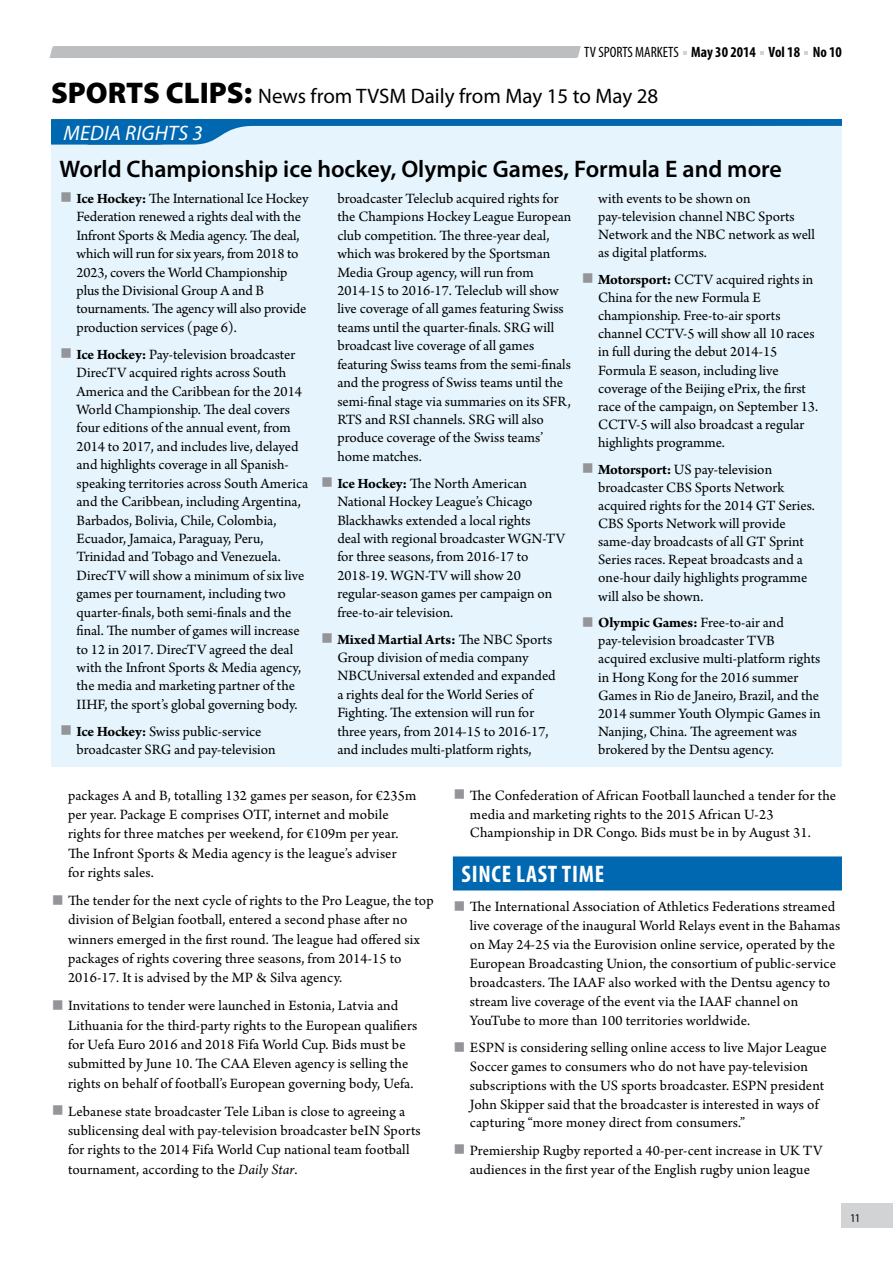
<style>
.page{position:relative;width:893px;height:1263px;background:#fff}
.page>*{position:absolute;margin:0;border:0;box-sizing:border-box;transform-origin:0 0}
.t1{font:600 24px "Myriad Pro";color:#000}
.t2{font:700 condensed 24px "Myriad Pro";color:#fff}
.t3{font:21px/36.5px "Myriad Pro";color:#000}
.t4{font:15px/18.5px "Arno Pro";color:#000}
.t5{font:700 condensed 15px "Myriad Pro";color:#000}
.t6{font:condensed 12px "Myriad Pro";color:#000}
.s1{font-weight:400}
.s2{font-weight:900;font-size:30px}
.s3{font-style:italic;color:#fff}
.s4{font-weight:700;font-size:42px;color:#939598}
.s5{font-weight:700}
.s6{font-style:italic}
</style>
<div class="page">
<div style="left:842px;top:1204px;width:51px;height:24px;background:#d1d3d4"></div>
<div style="left:50px;top:46px;width:531px;height:12px;background:#bcbec0"></div>
<div style="left:51px;top:119px;width:791px;height:648px;background:#e6f5fd"></div>
<svg style="left:51px;top:119px;width:791px;height:26px"></svg>
<div style="left:453px;top:856px;width:389px;height:34px;background:#0068b0"></div>
<p class="t5" style="left:584px;top:43px;width:259px"><span class="s1">TV SPORTS MARKETS</span> MAY 30 2014 VOL 18 NO 10</p>
<h2 class="t3" style="left:64px;top:78px;width:596px;text-indent:-13px"><span class="s2">SPORTS CLIPS:</span> News from TVSM Daily from May 15 to May 28<br><span class="s3">MEDIA RIGHTS 3</span></h2>
<h1 class="t1" style="left:60px;top:154px;width:724px">World Championship ice hockey, Olympic Games, Formula E and more</h1>
<p class="t4" style="left:77px;top:190px;width:233px;text-indent:-17px"><span class="s4">■</span> <span class="s5">Ice Hockey:</span> The International Ice Hockey Federation renewed a rights deal with the Infront Sports &amp; Media agency. The deal, which will run for six years, from 2018 to 2023, covers the World Championship plus the Divisional Group A and B tournaments. The agency will also provide production services (page 6).</p>
<p class="t4" style="left:77px;top:346px;width:233px;text-indent:-17px"><span class="s4">■</span> <span class="s5">Ice Hockey:</span> Pay-television broadcaster DirecTV acquired rights across South America and the Caribbean for the 2014<br>World Championship. The deal covers four editions of the annual event, from 2014 to 2017, and includes live, delayed and highlights coverage in all Spanish&shy;speaking territories across South America and the Caribbean, including Argentina, Barbados, Bolivia, Chile, Colombia, Ecuador, Jamaica, Paraguay, Peru, Trinidad and Tobago and Venezuela.<br>DirecTV will show a minimum of six live games per tournament, including two quarter-finals, both semi-finals and the final. The number of games will increase to 12 in 2017. DirecTV agreed the deal with the Infront Sports &amp; Media agency, the media and marketing partner of the IIHF, the sport’s global governing body.</p>
<p class="t4" style="left:77px;top:723px;width:201px;text-indent:-17px"><span class="s4">■</span> <span class="s5">Ice Hockey:</span> Swiss public-service broadcaster SRG and pay-television</p>
<p class="t4" style="left:337px;top:190px;width:235px">broadcaster Teleclub acquired rights for the Champions Hockey League European club competition. The three-year deal, which was brokered by the Sportsman Media Group agency, will run from 2014-15 to 2016-17. Teleclub will show live coverage of all games featuring Swiss teams until the quarter-finals. SRG will broadcast live coverage of all games featuring Swiss teams from the semi-finals and the progress of Swiss teams until the semi-final stage via summaries on its SFR, RTS and RSI channels. SRG will also produce coverage of the Swiss teams’ home matches.</p>
<p class="t4" style="left:337px;top:475px;width:229px;text-indent:-17px"><span class="s4">■</span> <span class="s5">Ice Hockey:</span> The North American National Hockey League’s Chicago Blackhawks extended a local rights<br>deal with regional broadcaster WGN-TV for three seasons, from 2016-17 to 2018-19. WGN-TV will show 20 regular-season games per campaign on free-to-air television.</p>
<p class="t4" style="left:337px;top:631px;width:220px;text-indent:-17px"><span class="s4">■</span> <span class="s5">Mixed Martial Arts:</span> The NBC Sports Group division of media company NBCUniversal extended and expanded a rights deal for the World Series of Fighting. The extension will run for three years, from 2014-15 to 2016-17, and includes multi-platform rights,</p>
<p class="t4" style="left:598px;top:190px;width:218px">with events to be shown on pay-television channel NBC Sports<br>Network and the NBC network as well as digital platforms.</p>
<p class="t4" style="left:598px;top:271px;width:221px;text-indent:-17px"><span class="s4">■</span> <span class="s5">Motorsport:</span> CCTV acquired rights in China for the new Formula E championship. Free-to-air sports channel CCTV-5 will show all 10 races in full during the debut 2014-15<br>Formula E season, including live coverage of the Beijing ePrix, the first race of the campaign, on September 13.<br>CCTV-5 will also broadcast a regular highlights programme.</p>
<p class="t4" style="left:598px;top:461px;width:218px;text-indent:-17px"><span class="s4">■</span> <span class="s5">Motorsport:</span> US pay-television broadcaster CBS Sports Network acquired rights for the 2014 GT Series.<br>CBS Sports Network will provide same-day broadcasts of all GT Sprint Series races. Repeat broadcasts and a one-hour daily highlights programme will also be shown.</p>
<p class="t4" style="left:598px;top:614px;width:224px;text-indent:-17px"><span class="s4">■</span> <span class="s5">Olympic Games:</span> Free-to-air and pay-television broadcaster TVB acquired exclusive multi-platform rights in Hong Kong for the 2016 summer Games in Rio de Janeiro, Brazil, and the 2014 summer Youth Olympic Games in Nanjing, China. The agreement was brokered by the Dentsu agency.</p>
<p class="t4" style="left:68px;top:786px;width:350px;line-height:19.4px">packages A and B, totalling 132 games per season, for €235m per year. Package E comprises OTT, internet and mobile rights for three matches per weekend, for €109m per year.<br>The Infront Sports &amp; Media agency is the league’s adviser for rights sales.</p>
<p class="t4" style="left:68px;top:892px;width:367px;line-height:19.4px;text-indent:-17px"><span class="s4">■</span> The tender for the next cycle of rights to the Pro League, the top division of Belgian football, entered a second phase after no winners emerged in the first round. The league had offered six packages of rights covering three seasons, from 2014-15 to 2016-17. It is advised by the MP &amp; Silva agency.</p>
<p class="t4" style="left:68px;top:997px;width:351px;line-height:19.4px;text-indent:-17px"><span class="s4">■</span> Invitations to tender were launched in Estonia, Latvia and Lithuania for the third-party rights to the European qualifiers for Uefa Euro 2016 and 2018 Fifa World Cup. Bids must be submitted by June 10. The CAA Eleven agency is selling the rights on behalf of football’s European governing body, Uefa.</p>
<p class="t4" style="left:68px;top:1102px;width:354px;line-height:19.4px;text-indent:-17px"><span class="s4">■</span> Lebanese state broadcaster Tele Liban is close to agreeing a sublicensing deal with pay-television broadcaster beIN Sports for rights to the 2014 Fifa World Cup national team football tournament, according to the <span class="s6">Daily Star</span>.</p>
<p class="t4" style="left:470px;top:786px;width:368px;line-height:18.9px;text-indent:-17px"><span class="s4">■</span> The Confederation of African Football launched a tender for the media and marketing rights to the 2015 African U-23<br>Championship in DR Congo. Bids must be in by August 31.</p>
<h1 class="t2" style="left:462px;top:859px;width:11px">SINCE</h1>
<h1 class="t2" style="left:516px;top:859px;width:11px">LAST</h1>
<h1 class="t2" style="left:562px;top:859px;width:12px">TIME</h1>
<p class="t4" style="left:470px;top:898px;width:372px;line-height:18.9px;text-indent:-17px"><span class="s4">■</span> The International Association of Athletics Federations streamed live coverage of the inaugural World Relays event in the Bahamas on May 24-25 via the Eurovision online service, operated by the European Broadcasting Union, the consortium of public-service broadcasters. The IAAF also worked with the Dentsu agency to stream live coverage of the event via the IAAF channel on YouTube to more than 100 territories worldwide.</p>
<p class="t4" style="left:470px;top:1039px;width:358px;line-height:18.9px;text-indent:-17px"><span class="s4">■</span> ESPN is considering selling online access to live Major League Soccer games to consumers who do not have pay-television subscriptions with the US sports broadcaster. ESPN president John Skipper said that the broadcaster is interested in ways of capturing “more money direct from consumers.”</p>
<p class="t4" style="left:453px;top:1142px;width:371px;line-height:18.9px;text-align:center"><span class="s4">■</span> Premiership Rugby reported a 40-per-cent increase in UK TV audiences in the first year of the English rugby union league</p>
<p class="t6" style="left:850px;top:1210px;width:11px">11</p>
</div>
